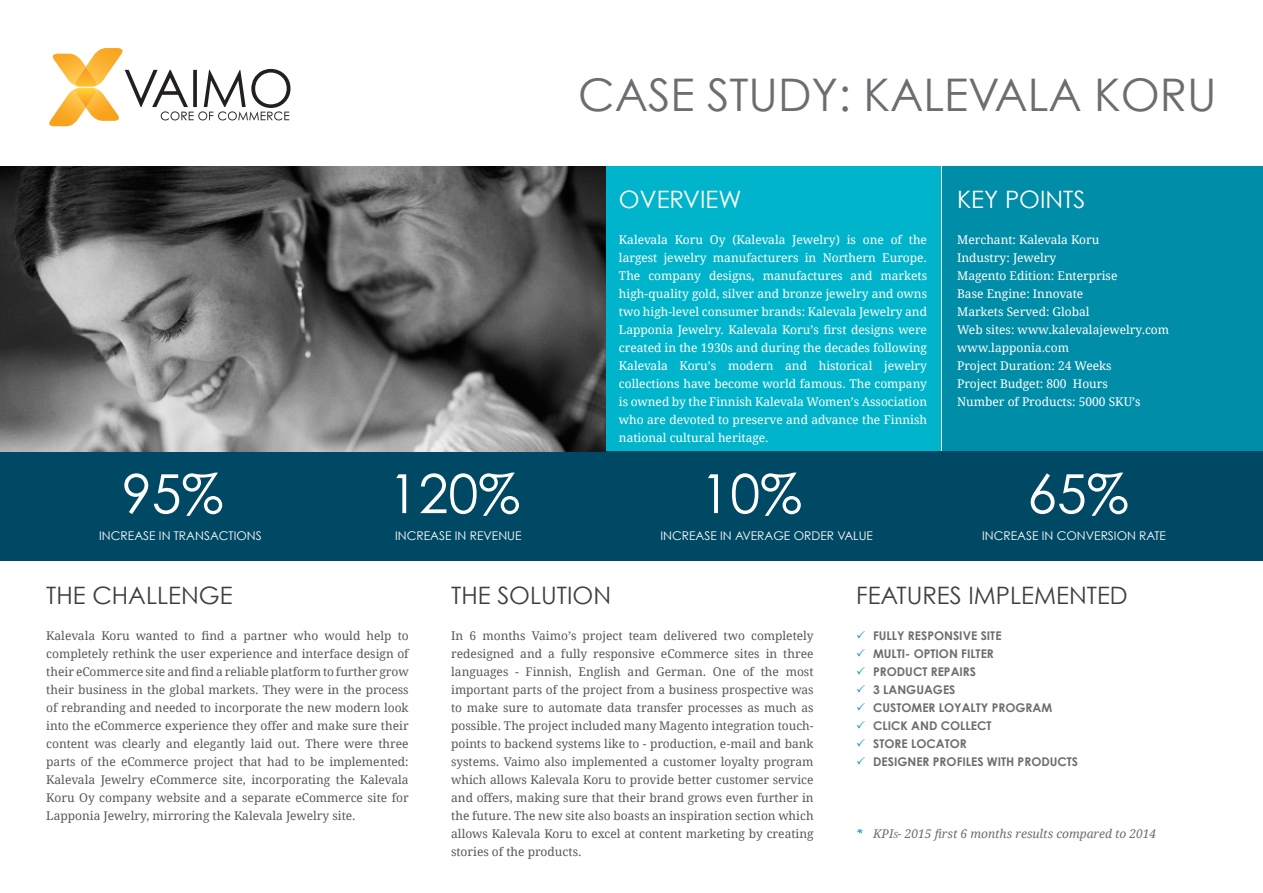
<style>
.page{position:relative;width:1263px;height:893px;background:#fff}
.page>*{position:absolute;margin:0;border:0;box-sizing:border-box;transform-origin:0 0}
.Header_no_grid{font:54px "Century Gothic";color:#fff}
.t1{font:45px "Century Gothic";color:#6c6d70}
.Body_header{font:24px "Century Gothic";color:#3e3e3f}
.Body_header-2{font:24px "Century Gothic";color:#fff}
.Body{font:12px/18px "Droid Serif";color:#57585a;text-align:justify}
.Body-2{font:12px/18px "Droid Serif";color:#fff;text-align:justify}
.t2{font:700 12px "Century Gothic";color:#6c6d70}
.Header_no_grid-2{font:12px "Century Gothic";color:#fff}
.t3{font:italic 12px "Droid Serif";color:#6c6d70}
.s1{color:#008da8}
.s2{font-style:inherit}
.s3{font-size:8.4px}
</style>
<div class="page">
<div style="left:942px;top:167px;width:321px;height:285px;background:#008da8"></div>
<div style="left:606px;top:167px;width:335px;height:285px;background:#00b5cb"></div>
<div style="left:0;top:452px;width:1263px;height:109px;background:#004964"></div>
<svg style="left:125px;top:69px;width:165px;height:51px"></svg>
<img style="left:94px;top:48px;width:29px;height:37px">
<img style="left:52px;top:54px;width:43px;height:31px">
<img style="left:74px;top:67px;width:24px;height:21px">
<img style="left:49px;top:88px;width:28px;height:38px">
<img style="left:77px;top:88px;width:42px;height:33px">
<img style="left:0;top:167px;width:606px;height:285px">
<p class="t1" style="left:578px;top:67px;width:640px">CASE STUDY: KALEVALA KORU</p>
<p class="Header_no_grid" style="left:122px;top:461px;width:103px">95%</p>
<p class="Header_no_grid-2" style="left:99px;top:529px;width:164px">INCREASE IN TRANSACTIONS</p>
<p class="Header_no_grid" style="left:389px;top:461px;width:133px">120%</p>
<p class="Header_no_grid-2" style="left:395px;top:529px;width:128px">INCREASE IN REVENUE</p>
<p class="Body_header-2" style="left:619px;top:185px;width:124px">OVERVIEW</p>
<p class="Body-2" style="left:619px;top:231px;width:310px">Kalevala Koru Oy (Kalevala Jewelry) is one of the largest jewelry manufacturers in Northern Europe.<br>The company designs, manufactures and markets high-quality gold, silver and bronze jewelry and owns two high-level consumer brands: Kalevala Jewelry and Lapponia Jewelry. Kalevala Koru’s first designs were created in the 1930s and during the decades following Kalevala Koru’s modern and historical jewelry collections have become world famous. The company is owned by the Finnish Kalevala Women’s Association who are devoted to preserve and advance the Finnish national cultural heritage.</p>
<p class="Header_no_grid" style="left:700px;top:461px;width:103px">10%</p>
<p class="Header_no_grid-2" style="left:660px;top:529px;width:214px">INCREASE IN AVERAGE ORDER VALUE</p>
<p class="Body_header-2" style="left:957px;top:185px;width:130px">KEY POINTS</p>
<p class="Body-2" style="left:957px;top:231px;width:144px">Merchant: Kalevala Koru</p>
<p class="Body-2" style="left:957px;top:249px;width:101px">Industry: Jewelry</p>
<p class="Body-2" style="left:957px;top:267px;width:162px">Magento Edition: Enterprise</p>
<p class="Body-2" style="left:957px;top:285px;width:128px">Base Engine: Innovate</p>
<p class="Body-2" style="left:957px;top:303px;width:134px">Markets Served: Global</p>
<p class="Body-2" style="left:957px;top:321px;width:214px">Web sites: www.kalevalajewelry.com</p>
<p class="Body-2" style="left:957px;top:339px;width:114px">www.lapponia.com</p>
<p class="Body-2" style="left:957px;top:357px;width:156px">Project Duration: 24 Weeks</p>
<p class="Body-2" style="left:957px;top:375px;width:152px">Project Budget: 800 Hours</p>
<p class="Body-2" style="left:957px;top:393px;width:185px">Number of Products: 5000 SKU’s</p>
<p class="Header_no_grid" style="left:1027px;top:461px;width:103px">65%</p>
<p class="Header_no_grid-2" style="left:982px;top:529px;width:185px">INCREASE IN CONVERSION RATE</p>
<p class="Body_header" style="left:46px;top:581px;width:188px">THE CHALLENGE</p>
<p class="Body_header" style="left:451px;top:581px;width:162px">THE SOLUTION</p>
<p class="Body_header" style="left:856px;top:581px;width:273px">FEATURES IMPLEMENTED</p>
<p class="Body" style="left:46px;top:627px;width:364px">Kalevala Koru wanted to find a partner who would help to completely rethink the user experience and interface design of their eCommerce site and find a reliable platform to further grow their business in the global markets. They were in the process of rebranding and needed to incorporate the new modern look into the eCommerce experience they offer and make sure their content was clearly and elegantly laid out. There were three parts of the eCommerce project that had to be implemented:<br>Kalevala Jewelry eCommerce site, incorporating the Kalevala Koru Oy company website and a separate eCommerce site for Lapponia Jewelry, mirroring the Kalevala Jewelry site.</p>
<p class="Body" style="left:451px;top:627px;width:364px">In 6 months Vaimo’s project team delivered two completely redesigned and a fully responsive eCommerce sites in three languages - Finnish, English and German. One of the most important parts of the project from a business prospective was to make sure to automate data transfer processes as much as possible. The project included many Magento integration touch&shy;points to backend systems like to - production, e-mail and bank systems. Vaimo also implemented a customer loyalty program which allows Kalevala Koru to provide better customer service and offers, making sure that their brand grows even further in the future. The new site also boasts an inspiration section which allows Kalevala Koru to excel at content marketing by creating stories of the products.</p>
<p class="t2" style="left:856px;top:628px;width:147px"><span class="s1">✓</span> FULLY RESPONSIVE SITE</p>
<p class="t2" style="left:856px;top:646px;width:139px"><span class="s1">✓</span> MULTI- OPTION FILTER</p>
<p class="t2" style="left:856px;top:664px;width:121px"><span class="s1">✓</span> PRODUCT REPAIRS</p>
<p class="t2" style="left:856px;top:682px;width:101px"><span class="s1">✓</span> 3 LANGUAGES</p>
<p class="t2" style="left:856px;top:700px;width:198px"><span class="s1">✓</span> CUSTOMER LOYALTY PROGRAM</p>
<p class="t2" style="left:856px;top:718px;width:137px"><span class="s1">✓</span> CLICK AND COLLECT</p>
<p class="t2" style="left:856px;top:736px;width:112px"><span class="s1">✓</span> STORE LOCATOR</p>
<p class="t2" style="left:856px;top:754px;width:223px"><span class="s1">✓</span> DESIGNER PROFILES WITH PRODUCTS</p>
<p class="t3" style="left:856px;top:827px;width:302px"><span class="s1">*</span> <span class="s2">KPI</span><span class="s3">s</span><span class="s2">-</span> 2015 first 6 months results compared to 2014</p>
</div>
